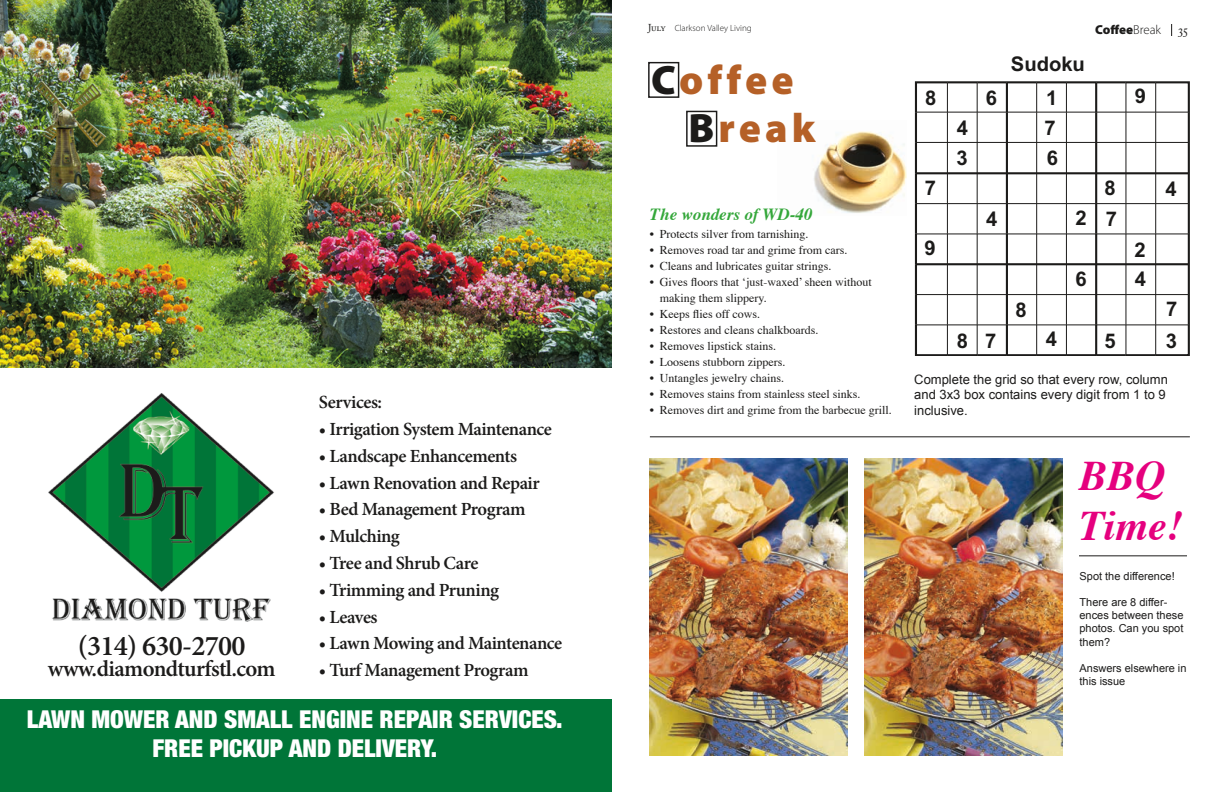
<style>
.page{position:relative;width:1224px;height:792px;background:#fff}
.page>*{position:absolute;margin:0;border:0;box-sizing:border-box;transform-origin:0 0}
.t1{font:italic 700 42px/50.4px "Times";color:#e5007e}
.t2{font:900 41.2px/47.3px "Myriad Pro";letter-spacing:.1em;color:#b56027}
.t3{font:600 28.6px "Minion Pro";letter-spacing:-.025em;color:#1c1b1a}
.t4{font:900 condensed 24.7px/29.6px "Helvetica Neue LT Std";color:#fff;text-align:center}
.t5{font:600 22.9px "Minion Pro";letter-spacing:-.025em;color:#1c1b1a}
.t6{font:700 20.2px "Arial";color:#1c1b1a}
.t7{font:600 18.6px "Minion Pro";letter-spacing:-.025em;color:#1c1b1a}
.t8{font:italic 700 17px "Times";color:#34a73a}
.t9{font:13px/15.6px "Arial";color:#1c1b1a}
.t10{font:900 13px "Myriad Pro";color:#1c1b1a}
.t11{font:13px "Adobe Caslon Pro";color:#1c1b1a}
.t12{font:12px/16px "Times";color:#1c1b1a}
.t13{font:11px/13.2px "Arial";color:#1c1b1a}
.t14{font:300 9px "Myriad Pro";color:#1c1b1a}
.s1{font-family:"Adobe Caslon Pro";font-weight:400;font-size:10px}
.s2{font-weight:300}
.s3{color:#1c1b1a}
</style>
<div class="page">
<svg style="left:1171px;top:24px;width:1px;height:12px"></svg>
<img style="left:814px;top:131px;width:92px;height:82px">
<div style="left:648px;top:62px;width:31px;height:36px;border:1px solid #1c1b1a"></div>
<div style="left:686px;top:111px;width:31px;height:36px;border:1px solid #1c1b1a"></div>
<hr style="left:650px;top:436px;width:540px;height:1px;background:#1c1b1a">
<svg style="left:915px;top:81px;width:274px;height:275px"></svg>
<hr style="left:947px;top:83px;width:1px;height:272px;background:#1c1b1a">
<hr style="left:977px;top:83px;width:1px;height:272px;background:#1c1b1a">
<hr style="left:1006px;top:83px;width:2px;height:272px;background:#1c1b1a">
<hr style="left:1036px;top:83px;width:1px;height:272px;background:#1c1b1a">
<hr style="left:1066px;top:83px;width:1px;height:272px;background:#1c1b1a">
<hr style="left:1095px;top:83px;width:2px;height:272px;background:#1c1b1a">
<hr style="left:1126px;top:83px;width:1px;height:272px;background:#1c1b1a">
<hr style="left:1155px;top:83px;width:1px;height:272px;background:#1c1b1a">
<hr style="left:916px;top:112px;width:273px;height:1px;background:#1c1b1a">
<hr style="left:916px;top:142px;width:273px;height:1px;background:#1c1b1a">
<hr style="left:916px;top:172px;width:273px;height:2px;background:#1c1b1a">
<hr style="left:916px;top:203px;width:273px;height:1px;background:#1c1b1a">
<hr style="left:916px;top:234px;width:273px;height:1px;background:#1c1b1a">
<hr style="left:916px;top:263px;width:273px;height:2px;background:#1c1b1a">
<hr style="left:916px;top:294px;width:273px;height:1px;background:#1c1b1a">
<hr style="left:916px;top:324px;width:273px;height:1px;background:#1c1b1a">
<img style="left:650px;top:458px;width:198px;height:298px">
<img style="left:865px;top:458px;width:198px;height:298px">
<hr style="left:1079px;top:555px;width:108px;height:1px;background:#1c1b1a">
<div style="left:0;top:700px;width:612px;height:92px;background:#007538"></div>
<img style="left:0;top:0;width:612px;height:368px">
<img style="left:48px;top:393px;width:226px;height:229px">
<h3 class="t7" style="left:319px;top:389px;width:65px">Services:</h3>
<h3 class="t7" style="left:319px;top:416px;width:234px">• Irrigation System Maintenance</h3>
<h3 class="t7" style="left:319px;top:443px;width:200px">• Landscape Enhancements</h3>
<h3 class="t7" style="left:319px;top:470px;width:222px">• Lawn Renovation and Repair</h3>
<h3 class="t7" style="left:319px;top:497px;width:208px">• Bed Management Program</h3>
<h3 class="t7" style="left:319px;top:523px;width:82px">• Mulching</h3>
<h3 class="t7" style="left:319px;top:550px;width:161px">• Tree and Shrub Care</h3>
<h3 class="t7" style="left:319px;top:577px;width:182px">• Trimming and Pruning</h3>
<h3 class="t7" style="left:319px;top:604px;width:60px">• Leaves</h3>
<h3 class="t7" style="left:319px;top:631px;width:245px">• Lawn Mowing and Maintenance</h3>
<h3 class="t7" style="left:319px;top:657px;width:211px">• Turf Management Program</h3>
<h3 class="t3" style="left:78px;top:626px;width:169px">(314) 630-2700</h3>
<h3 class="t5" style="left:48px;top:652px;width:229px">www.diamondturfstl.com</h3>
<h3 class="t4" style="left:27px;top:704px;width:537px">LAWN MOWER AND SMALL ENGINE REPAIR SERVICES.<br>FREE PICKUP AND DELIVERY.</h3>
<p class="t14" style="left:648px;top:23px;width:105px"><span class="s1">July</span> Clarkson Valley Living</p>
<p class="t10" style="left:1095px;top:21px;width:67px">Coffee<span class="s2">Break</span></p>
<p class="t11" style="left:1178px;top:21px;width:11px">35</p>
<h2 class="t2" style="left:688px;top:55px;width:129px;text-indent:-37px"><span class="s3">C</span>offee<br><span class="s3">B</span>reak</h2>
<h3 class="t6" style="left:1011px;top:52px;width:76px">Sudoku</h3>
<h3 class="t6" style="left:1135px;top:85px;width:13px">9</h3>
<h3 class="t6" style="left:1046px;top:86px;width:13px">1</h3>
<h3 class="t6" style="left:925px;top:86px;width:13px">8</h3>
<h3 class="t6" style="left:986px;top:86px;width:13px">6</h3>
<h3 class="t6" style="left:957px;top:116px;width:13px">4</h3>
<h3 class="t6" style="left:1045px;top:117px;width:13px">7</h3>
<h3 class="t8" style="left:650px;top:203px;width:164px">The wonders of WD-40</h3>
<p class="t12" style="left:650px;top:227px;width:160px">• Protects silver from tarnishing.</p>
<p class="t12" style="left:650px;top:243px;width:199px">• Removes road tar and grime from cars.</p>
<p class="t12" style="left:650px;top:259px;width:183px">• Cleans and lubricates guitar strings.</p>
<p class="t12" style="left:660px;top:275px;width:214px;text-indent:-10px">• Gives floors that ‘just-waxed’ sheen without making them slippery.</p>
<p class="t12" style="left:650px;top:307px;width:112px">• Keeps flies off cows.</p>
<p class="t12" style="left:650px;top:323px;width:170px">• Restores and cleans chalkboards.</p>
<p class="t12" style="left:650px;top:339px;width:128px">• Removes lipstick stains.</p>
<p class="t12" style="left:650px;top:355px;width:137px">• Loosens stubborn zippers.</p>
<p class="t12" style="left:650px;top:371px;width:136px">• Untangles jewelry chains.</p>
<p class="t12" style="left:650px;top:387px;width:212px">• Removes stains from stainless steel sinks.</p>
<p class="t12" style="left:650px;top:403px;width:243px">• Removes dirt and grime from the barbecue grill.</p>
<h3 class="t6" style="left:925px;top:176px;width:13px">7</h3>
<h3 class="t6" style="left:924px;top:236px;width:13px">9</h3>
<h3 class="t6" style="left:956px;top:146px;width:13px">3</h3>
<h3 class="t6" style="left:957px;top:329px;width:13px">8</h3>
<h3 class="t6" style="left:986px;top:208px;width:13px">4</h3>
<h3 class="t6" style="left:1015px;top:298px;width:13px">8</h3>
<h3 class="t6" style="left:1047px;top:146px;width:13px">6</h3>
<h3 class="t6" style="left:1075px;top:206px;width:13px">2</h3>
<h3 class="t6" style="left:1075px;top:268px;width:13px">6</h3>
<h3 class="t6" style="left:1105px;top:177px;width:13px">8</h3>
<h3 class="t6" style="left:1106px;top:207px;width:13px">7</h3>
<h3 class="t6" style="left:1134px;top:238px;width:13px">2</h3>
<h3 class="t6" style="left:1135px;top:268px;width:13px">4</h3>
<h3 class="t6" style="left:1166px;top:177px;width:13px">4</h3>
<h3 class="t6" style="left:1166px;top:297px;width:13px">7</h3>
<h3 class="t6" style="left:1046px;top:328px;width:13px">4</h3>
<h3 class="t6" style="left:1105px;top:329px;width:13px">5</h3>
<h3 class="t6" style="left:985px;top:329px;width:13px">7</h3>
<h3 class="t6" style="left:1166px;top:329px;width:13px">3</h3>
<p class="t9" style="left:914px;top:372px;width:255px">Complete the grid so that every row, column and 3x3 box contains every digit from 1 to 9 inclusive.</p>
<h1 class="t1" style="left:1080px;top:452px;width:105px">BBQ<br>Time!</h1>
<p class="t13" style="left:1080px;top:569px;width:97px">Spot the difference!</p>
<p class="t13" style="left:1080px;top:596px;width:105px">There are 8 differ&shy;ences between these photos. Can you spot them?</p>
<p class="t13" style="left:1080px;top:662px;width:108px">Answers elsewhere in this issue</p>
</div>
